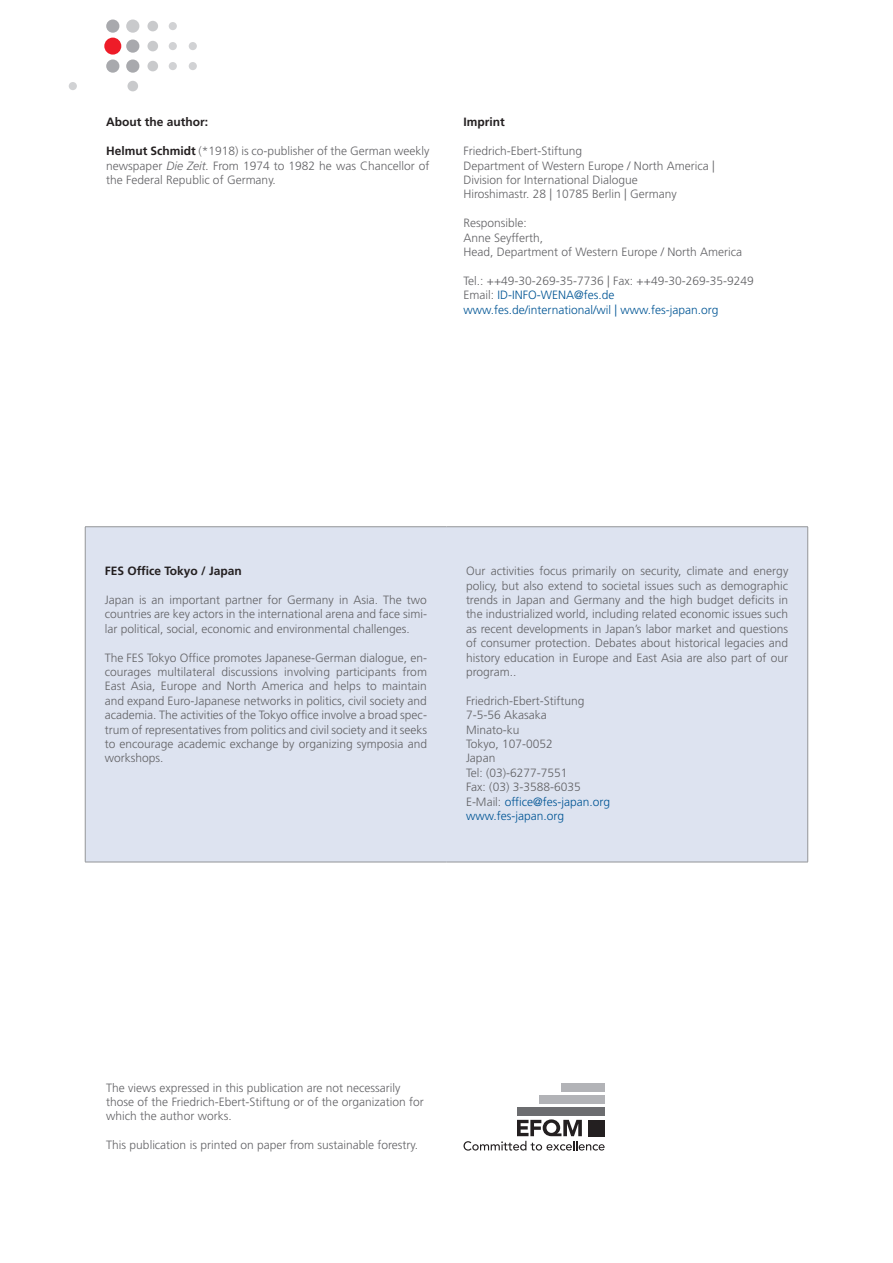
<style>
.page{position:relative;width:893px;height:1263px;background:#fff}
.page>*{position:absolute;margin:0;border:0;box-sizing:border-box;transform-origin:0 0}
._115_U4_Standard{font:300 12px/14.4px "Frutiger CE";color:#636366;text-align:justify}
._115_U4_Standard-2{font:300 12px/14.4px "Frutiger CE";color:#005595}
._115_U4_Standard-3{font:700 12px "Frutiger CE";color:#231f20}
.s1{font-weight:700;color:#231f20}
.s2{font-style:italic}
.s3{color:#636366}
</style>
<div class="page">
<div style="left:104px;top:38px;width:17px;height:17px;background:#ee1c28;border-radius:50%"></div>
<div style="left:69px;top:82px;width:8px;height:8px;background:#d1d2d4;border-radius:50%"></div>
<div style="left:127px;top:81px;width:11px;height:10px;background:#c9cacc;border-radius:50%"></div>
<div style="left:169px;top:22px;width:8px;height:8px;background:#d1d2d4;border-radius:50%"></div>
<div style="left:147px;top:21px;width:11px;height:10px;background:#c9cacc;border-radius:50%"></div>
<div style="left:189px;top:42px;width:8px;height:8px;background:#d1d2d4;border-radius:50%"></div>
<div style="left:169px;top:42px;width:8px;height:8px;background:#d1d2d4;border-radius:50%"></div>
<div style="left:147px;top:41px;width:11px;height:10px;background:#c9cacc;border-radius:50%"></div>
<div style="left:189px;top:62px;width:8px;height:8px;background:#d1d2d4;border-radius:50%"></div>
<div style="left:169px;top:62px;width:8px;height:8px;background:#d1d2d4;border-radius:50%"></div>
<div style="left:147px;top:61px;width:11px;height:10px;background:#c9cacc;border-radius:50%"></div>
<div style="left:126px;top:20px;width:13px;height:13px;background:#c9cacc;border-radius:50%"></div>
<div style="left:106px;top:20px;width:13px;height:13px;background:#a8a9ad;border-radius:50%"></div>
<div style="left:126px;top:39px;width:13px;height:14px;background:#a8a9ad;border-radius:50%"></div>
<div style="left:126px;top:59px;width:13px;height:14px;background:#a8a9ad;border-radius:50%"></div>
<div style="left:106px;top:59px;width:13px;height:14px;background:#a8a9ad;border-radius:50%"></div>
<svg style="left:463px;top:1119px;width:142px;height:32px"></svg>
<div style="left:588px;top:1120px;width:16px;height:16px;background:#231f20"></div>
<div style="left:517px;top:1107px;width:87px;height:9px;background:#6c6d70"></div>
<div style="left:539px;top:1095px;width:65px;height:8px;background:#b2b3b7"></div>
<div style="left:561px;top:1083px;width:43px;height:8px;background:#b2b3b7"></div>
<div style="left:86px;top:527px;width:721px;height:335px;background:#dde3f0"></div>
<hr style="left:85px;top:526px;width:361px;height:1px;background:#939598">
<hr style="left:85px;top:527px;width:1px;height:335px;background:#939598">
<hr style="left:446px;top:526px;width:362px;height:1px;background:#939598">
<hr style="left:807px;top:527px;width:1px;height:335px;background:#939598">
<hr style="left:85px;top:862px;width:361px;height:1px;background:#939598">
<hr style="left:446px;top:862px;width:362px;height:1px;background:#939598">
<p class="_115_U4_Standard-3" style="left:106px;top:115px;width:104px">About the author:</p>
<p class="_115_U4_Standard" style="left:106px;top:144px;width:325px"><span class="s1">Helmut Schmidt</span> (*1918) is co-publisher of the German weekly newspaper <span class="s2">Die Zeit.</span> From 1974 to 1982 he was Chancellor of the Federal Republic of Germany.</p>
<p class="_115_U4_Standard-3" style="left:463px;top:115px;width:43px">Imprint</p>
<p class="_115_U4_Standard" style="left:463px;top:144px;width:253px;text-align:left">Friedrich-Ebert-Stiftung<br>Department of Western Europe / North America | Division for International Dialogue<br>Hiroshimastr. 28 | 10785 Berlin | Germany</p>
<p class="_115_U4_Standard" style="left:463px;top:216px;width:280px;text-align:left">Responsible:<br>Anne Seyfferth,<br>Head, Department of Western Europe / North America</p>
<p class="_115_U4_Standard-2" style="left:463px;top:273px;width:292px"><span class="s3">Tel.: ++49-30-269-35-7736 | Fax: ++49-30-269-35-9249<br>Email:</span> ID-INFO-WENA@fes.de www.fes.de/international/wil | www.fes-japan.org</p>
<p class="_115_U4_Standard-3" style="left:105px;top:564px;width:139px">FES Office Tokyo / Japan</p>
<p class="_115_U4_Standard" style="left:105px;top:592px;width:324px">Japan is an important partner for Germany in Asia. The two countries are key actors in the international arena and face simi&shy;lar political, social, economic and environmental challenges.</p>
<p class="_115_U4_Standard" style="left:105px;top:650px;width:324px">The FES Tokyo Office promotes Japanese-German dialogue, en&shy;courages multilateral discussions involving participants from East Asia, Europe and North America and helps to maintain and expand Euro-Japanese networks in politics, civil society and academia. The activities of the Tokyo office involve a broad spec&shy;trum of representatives from politics and civil society and it seeks to encourage academic exchange by organizing symposia and workshops.</p>
<p class="_115_U4_Standard" style="left:466px;top:564px;width:324px">Our activities focus primarily on security, climate and energy policy, but also extend to societal issues such as demographic trends in Japan and Germany and the high budget deficits in the industrialized world, including related economic issues such as recent developments in Japan’s labor market and questions of consumer protection. Debates about historical legacies and history education in Europe and East Asia are also part of our program..</p>
<p class="_115_U4_Standard" style="left:466px;top:693px;width:120px">Friedrich-Ebert-Stiftung</p>
<p class="_115_U4_Standard" style="left:466px;top:708px;width:82px">7-5-56 Akasaka</p>
<p class="_115_U4_Standard" style="left:466px;top:722px;width:55px">Minato-ku</p>
<p class="_115_U4_Standard" style="left:466px;top:736px;width:88px">Tokyo, 107-0052</p>
<p class="_115_U4_Standard" style="left:466px;top:751px;width:31px">Japan</p>
<p class="_115_U4_Standard" style="left:466px;top:765px;width:103px">Tel: (03)-6277-7551</p>
<p class="_115_U4_Standard" style="left:466px;top:780px;width:116px">Fax: (03) 3-3588-6035</p>
<p class="_115_U4_Standard-2" style="left:466px;top:794px;width:146px"><span class="s3">E-Mail:</span> office@fes-japan.org</p>
<p class="_115_U4_Standard-2" style="left:466px;top:808px;width:100px">www.fes-japan.org</p>
<p class="_115_U4_Standard" style="left:106px;top:1080px;width:319px;text-align:left">The views expressed in this publication are not necessarily those of the Friedrich-Ebert-Stiftung or of the organization for which the author works.</p>
<p class="_115_U4_Standard" style="left:106px;top:1138px;width:313px">This publication is printed on paper from sustainable forestry.</p>
</div>
